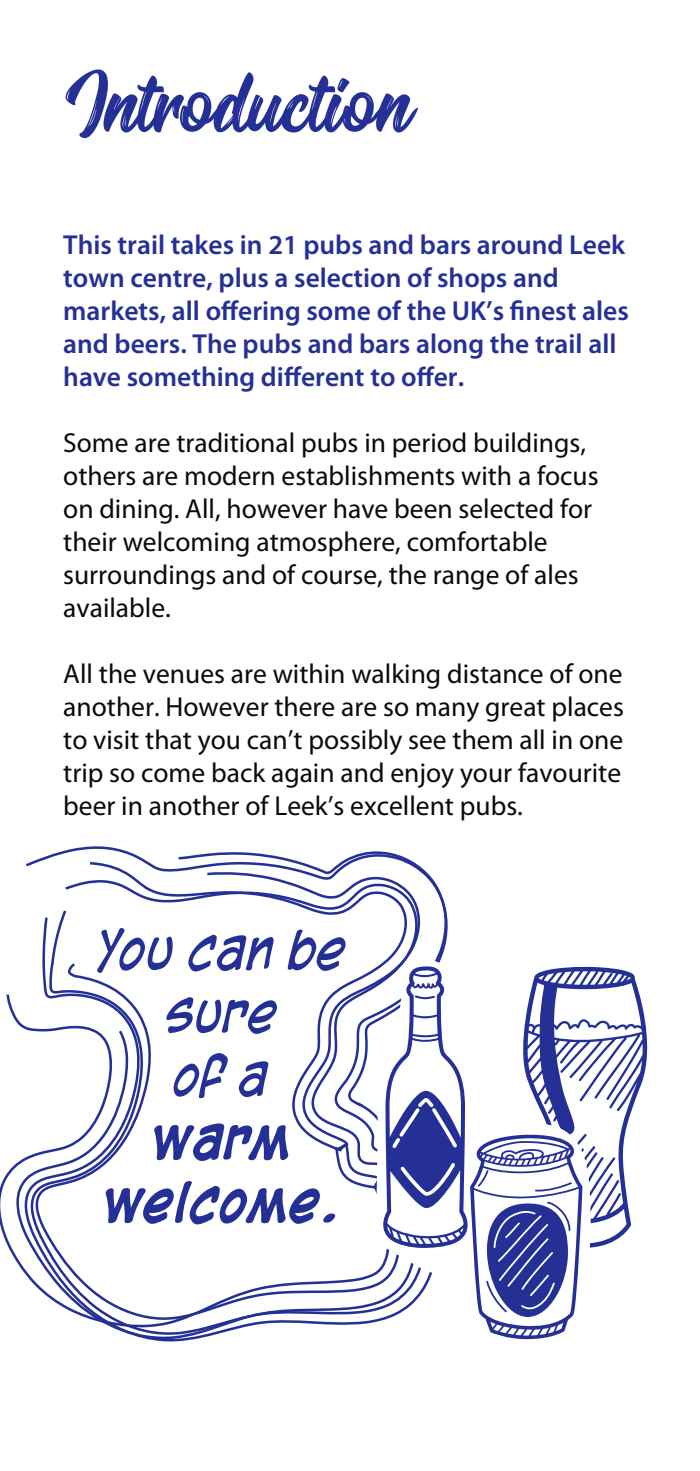
<style>
.page{position:relative;width:700px;height:1471px;background:#fff}
.page>*{position:absolute;margin:0;border:0;box-sizing:border-box;transform-origin:0 0}
.t1{font:110px "Oraqle Script";color:#243096}
.t2{font:italic 52.5px/63px "Blambot Casual";color:#243096;text-align:center}
.t3{font:italic 700 52.5px/63px "Blambot Casual";color:#243096;text-align:center}
.t4{font:27.5px/33px "Myriad Pro";color:#0a0a0a}
.t5{font:600 27.5px/33px "Myriad Pro";color:#243096}
</style>
<div class="page">
<svg style="left:0;top:862px;width:30px;height:418px"></svg>
<svg style="left:30px;top:850px;width:418px;height:486px"></svg>
<svg style="left:34px;top:872px;width:387px;height:449px"></svg>
<svg style="left:376px;top:948px;width:156px;height:392px"></svg>
<svg style="left:379px;top:966px;width:269px;height:373px"></svg>
<h1 class="t1" style="left:66px;top:50px;width:346px">Introduction</h1>
<p class="t5" style="left:63px;top:227px;width:567px">This trail takes in 21 pubs and bars around Leek town centre, plus a selection of shops and markets, all offering some of the UK’s finest ales and beers. The pubs and bars along the trail all have something different to offer.</p>
<p class="t4" style="left:63px;top:426px;width:537px">Some are traditional pubs in period buildings, others are modern establishments with a focus on dining. All, however have been selected for their welcoming atmosphere, comfortable surroundings and of course, the range of ales available.</p>
<p class="t4" style="left:63px;top:657px;width:562px;text-align:justify">All the venues are within walking distance of one another. However there are so many great places to visit that you can’t possibly see them all in one trip so come back again and enjoy your favourite beer in another of Leek’s excellent pubs.</p>
<h2 class="t2" style="left:92px;top:920px;width:251px">You can be sure<br>of a</h2>
<h2 class="t3" style="left:98px;top:1109px;width:240px">warm welcome.</h2>
</div>
